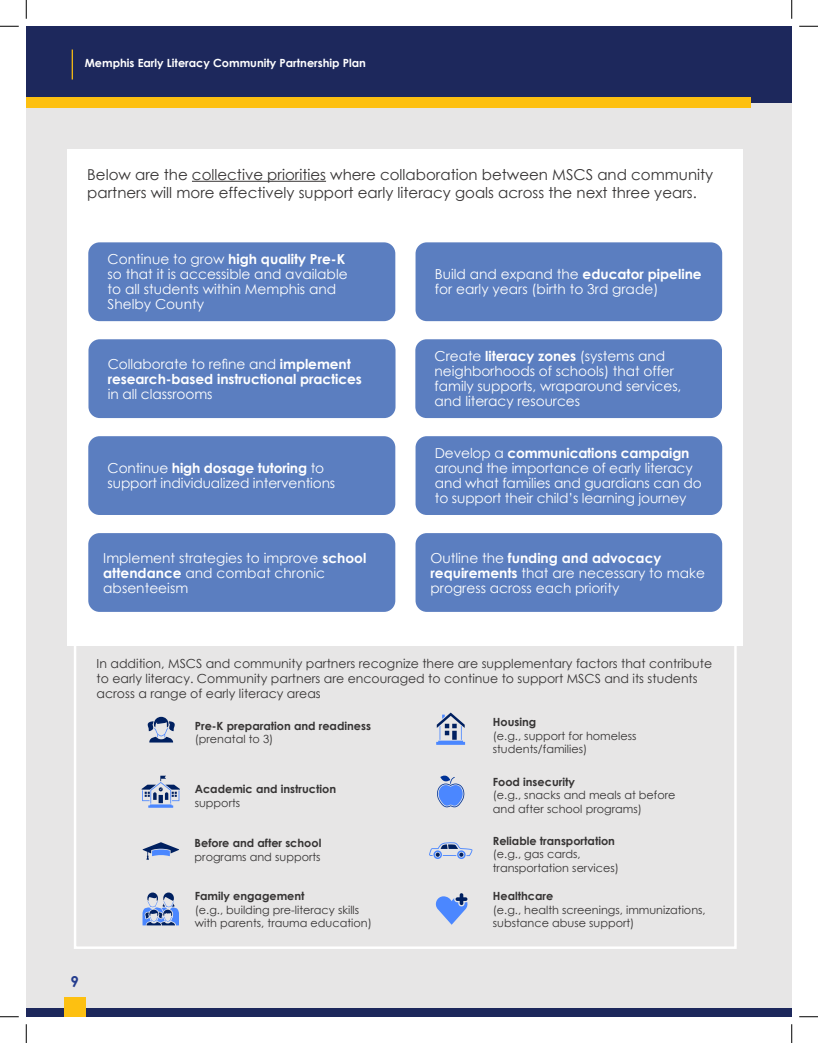
<style>
.page{position:relative;width:818px;height:1043px;background:#fff}
.page>*{position:absolute;margin:0;border:0;box-sizing:border-box;transform-origin:0 0}
.t1{font:15px/18px "Century Gothic";color:#363434}
.t2{font:700 15px "Century Gothic";color:#243c8e}
.t3{font:13.75px/15px "Century Gothic";letter-spacing:-.005em;color:#fff}
.t4{font:700 13.75px/15px "Century Gothic";letter-spacing:-.005em;color:#fff}
.t5{font:12.5px/15px "Century Gothic";color:#363434}
.t6{font:11.25px/13.5px "Century Gothic";color:#363434}
.t7{font:700 11.25px/13.5px "Century Gothic";color:#363434}
.t8{font:700 11.25px "Century Gothic";color:#fff}
.s1{font-weight:700}
.s2{font-weight:400}
</style>
<div class="page">
<div style="left:26px;top:97px;width:765px;height:910px;background:#e7e6e6"></div>
<div style="left:26px;top:26px;width:765px;height:77px;background:#1d285c"></div>
<div style="left:26px;top:97px;width:724px;height:11px;background:#fdc011"></div>
<hr style="left:72px;top:49px;width:1px;height:30px;background:#fdc011">
<div style="left:26px;top:1007px;width:765px;height:9px;background:#1d285c"></div>
<div style="left:64px;top:996px;width:21px;height:20px;background:#fdc011"></div>
<div style="left:68px;top:149px;width:675px;height:496px;background:#fff"></div>
<hr style="left:192px;top:181px;width:134px;height:1px;background:#363434">
<div style="left:88px;top:242px;width:307px;height:79px;background:#5b7ec0;border-radius:11px"></div>
<div style="left:415px;top:242px;width:307px;height:79px;background:#5b7ec0;border-radius:11px"></div>
<div style="left:88px;top:436px;width:307px;height:79px;background:#5b7ec0;border-radius:11px"></div>
<div style="left:415px;top:436px;width:307px;height:79px;background:#5b7ec0;border-radius:11px"></div>
<div style="left:88px;top:339px;width:307px;height:79px;background:#5b7ec0;border-radius:11px"></div>
<div style="left:415px;top:339px;width:307px;height:79px;background:#5b7ec0;border-radius:11px"></div>
<div style="left:88px;top:533px;width:307px;height:79px;background:#5b7ec0;border-radius:11px"></div>
<div style="left:415px;top:533px;width:307px;height:79px;background:#5b7ec0;border-radius:11px"></div>
<svg style="left:141px;top:775px;width:39px;height:32px"></svg>
<svg style="left:142px;top:892px;width:37px;height:33px"></svg>
<svg style="left:436px;top:712px;width:29px;height:33px"></svg>
<svg style="left:429px;top:842px;width:43px;height:17px"></svg>
<svg style="left:143px;top:842px;width:36px;height:17px"></svg>
<svg style="left:437px;top:775px;width:27px;height:32px"></svg>
<svg style="left:148px;top:716px;width:27px;height:26px"></svg>
<svg style="left:435px;top:893px;width:33px;height:31px"></svg>
<svg style="left:0;top:25px;width:19px;height:2px"></svg>
<svg style="left:799px;top:25px;width:19px;height:2px"></svg>
<svg style="left:0;top:1016px;width:19px;height:1px"></svg>
<svg style="left:799px;top:1016px;width:19px;height:1px"></svg>
<svg style="left:25px;top:0;width:2px;height:19px"></svg>
<svg style="left:25px;top:1024px;width:2px;height:18px"></svg>
<svg style="left:791px;top:0;width:1px;height:19px"></svg>
<svg style="left:791px;top:1024px;width:1px;height:18px"></svg>
<p class="t8" style="left:85px;top:54px;width:283px">Memphis Early Literacy Community Partnership Plan</p>
<p class="t1" style="left:87px;top:165px;width:627px">Below are the collective priorities where collaboration between MSCS and community partners will more effectively support early literacy goals across the next three years.</p>
<p class="t3" style="left:108px;top:252px;width:241px">Continue to grow <span class="s1">high quality Pre-K </span>so that it is accessible and available to all students within Memphis and<br>Shelby County</p>
<p class="t3" style="left:435px;top:267px;width:268px">Build and expand the <span class="s1">educator pipeline </span>for early years (birth to 3rd grade)</p>
<p class="t4" style="left:108px;top:356px;width:256px"><span class="s2">Collaborate to refine and</span> implement research-based instructional practices <span class="s2">in all classrooms</span></p>
<p class="t3" style="left:434px;top:348px;width:248px">Create <span class="s1">literacy zones</span> (systems and neighborhoods of schools) that offer family supports, wraparound services, and literacy resources</p>
<p class="t3" style="left:108px;top:460px;width:229px">Continue <span class="s1">high dosage tutoring</span> to support individualized interventions</p>
<p class="t3" style="left:435px;top:445px;width:268px">Develop a <span class="s1">communications campaign </span>around the importance of early literacy and what families and guardians can do to support their child’s learning journey</p>
<p class="t3" style="left:103px;top:550px;width:264px">Implement strategies to improve <span class="s1">school attendance</span> and combat chronic absenteeism</p>
<p class="t3" style="left:430px;top:550px;width:276px">Outline the <span class="s1">funding and advocacy requirements</span> that are necessary to make progress across each priority</p>
<p class="t5" style="left:97px;top:655px;width:617px">In addition, MSCS and community partners recognize there are supplementary factors that contribute to early literacy. Community partners are encouraged to continue to support MSCS and its students across a range of early literacy areas</p>
<p class="t2" style="left:70px;top:970px;width:10px">9</p>
<p class="t7" style="left:195px;top:718px;width:178px">Pre-K preparation and readiness <span class="s2">(prenatal to 3)</span></p>
<p class="t6" style="left:493px;top:715px;width:145px"><span class="s1">Housing<br></span>(e.g., support for homeless students/families)</p>
<p class="t6" style="left:493px;top:774px;width:184px"><span class="s1">Food insecurity<br></span>(e.g., snacks and meals at before and after school programs)</p>
<p class="t6" style="left:493px;top:833px;width:128px"><span class="s1">Reliable transportation </span>(e.g., gas cards, transportation services)</p>
<p class="t6" style="left:493px;top:889px;width:214px"><span class="s1">Healthcare<br></span>(e.g., health screenings, immunizations, substance abuse support)</p>
<p class="t7" style="left:195px;top:782px;width:143px">Academic and instruction</p>
<p class="t6" style="left:195px;top:795px;width:47px">supports</p>
<p class="t7" style="left:195px;top:836px;width:128px">Before and after school <span class="s2">programs and supports</span></p>
<p class="t6" style="left:195px;top:889px;width:179px"><span class="s1">Family engagement<br></span>(e.g., building pre-literacy skills with parents, trauma education)</p>
</div>
